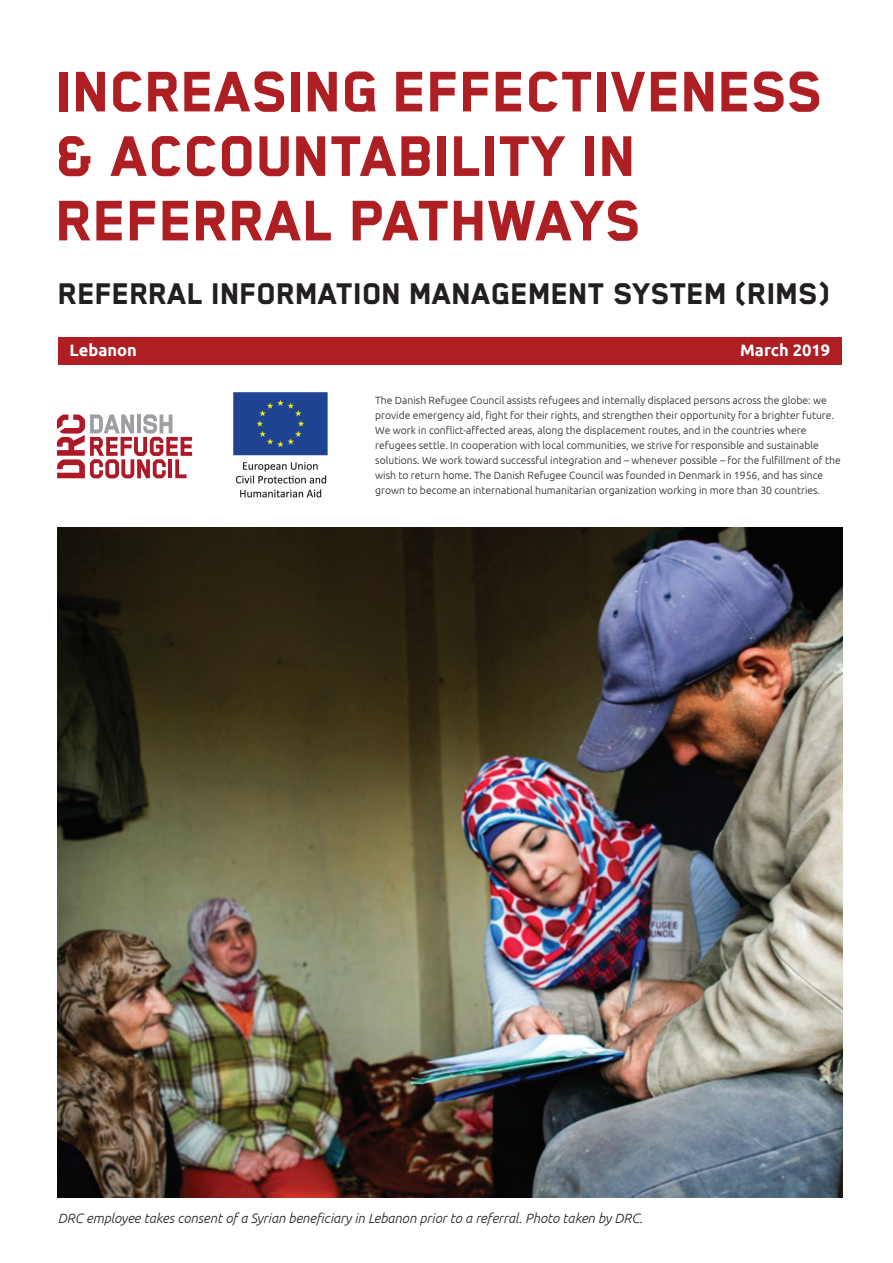
<style>
.page{position:relative;width:893px;height:1263px;background:#fff}
.page>*{position:absolute;margin:0;border:0;box-sizing:border-box;transform-origin:0 0}
.t1{font:800 66px/64.5px "Blender Pro";color:#ae1f23}
.t2{font:800 34.5px "Blender Pro";color:#231f20}
.t3{font:700 16.5px "Ubuntu";color:#fff}
.t4{font:italic 300 13.5px "Ubuntu";color:#231f20}
.t5{font:300 10.5px/15px "Ubuntu";color:#231f20}
</style>
<div class="page">
<div style="left:59px;top:337px;width:783px;height:27px;background:#ae1f23"></div>
<svg style="left:57px;top:414px;width:135px;height:64px"></svg>
<img style="left:58px;top:527px;width:785px;height:670px">
<img style="left:233px;top:392px;width:95px;height:106px">
<h1 class="t1" style="left:57px;top:58px;width:768px">INCREASING EFFECTIVENESS &amp; ACCOUNTABILITY IN<br>REFERRAL PATHWAYS</h1>
<h2 class="t2" style="left:59px;top:276px;width:774px">REFERRAL INFORMATION MANAGEMENT SYSTEM (RIMS)</h2>
<h3 class="t3" style="left:69px;top:341px;width:69px">Lebanon</h3>
<h3 class="t3" style="left:740px;top:341px;width:92px">March 2019</h3>
<p class="t5" style="left:375px;top:393px;width:467px">The Danish Refugee Council assists refugees and internally displaced persons across the globe: we provide emergency aid, fight for their rights, and strengthen their opportunity for a brighter future.<br>We work in conflict-affected areas, along the displacement routes, and in the countries where refugees settle. In cooperation with local communities, we strive for responsible and sustainable solutions. We work toward successful integration and – whenever possible – for the fulfillment of the wish to return home. The Danish Refugee Council was founded in Denmark in 1956, and has since grown to become an international humanitarian organization working in more than 30 countries.</p>
<p class="t4" style="left:58px;top:1210px;width:587px">DRC employee takes consent of a Syrian beneficiary in Lebanon prior to a referral. Photo taken by DRC.</p>
</div>
